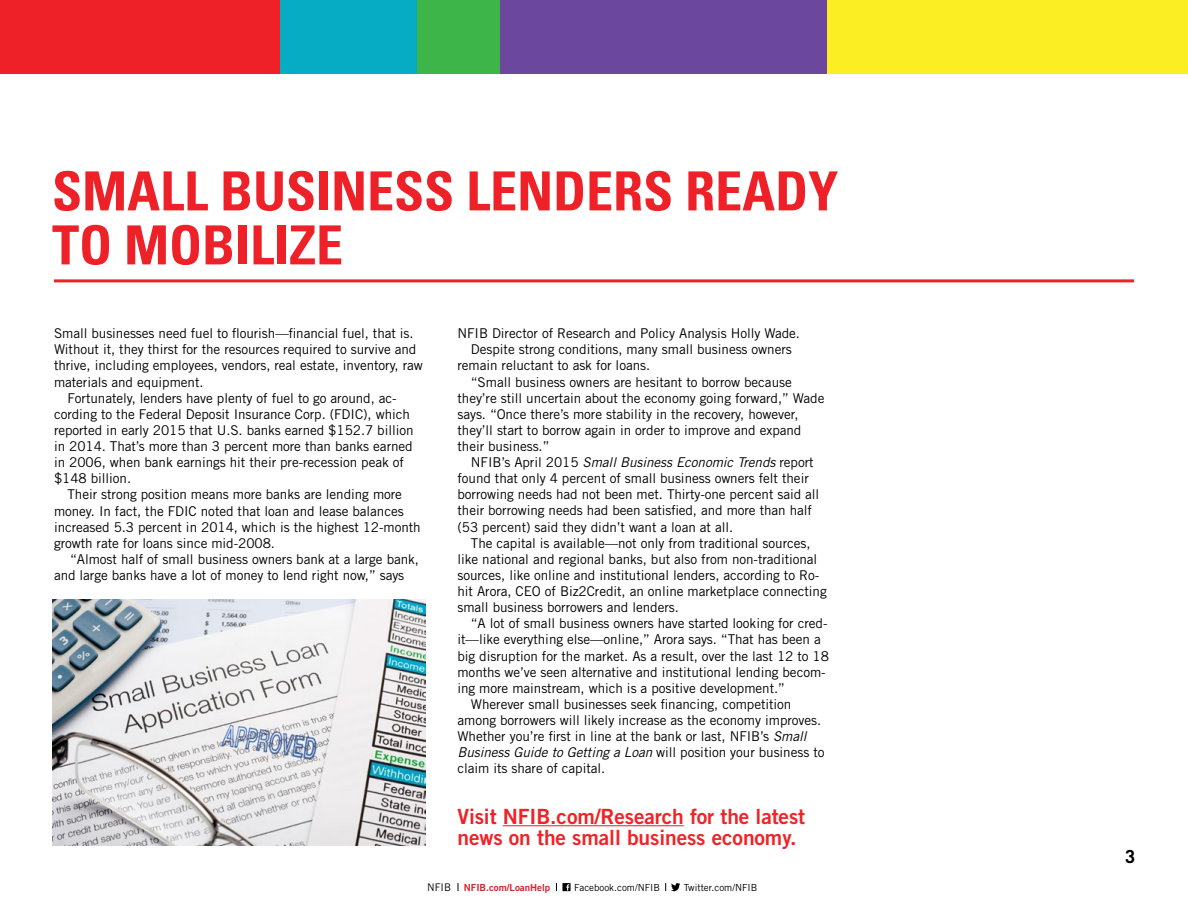
<style>
.page{position:relative;width:1188px;height:918px;background:#fff}
.page>*{position:absolute;margin:0;border:0;box-sizing:border-box;transform-origin:0 0}
.t1{font:700 condensed 54px/54px "Univers LT Std";color:#ed2127}
.t2{font:21px/21px "Trade Gothic LT Std Bd 2";letter-spacing:-.005em;color:#ee2528}
.t3{font:700 18px "Trade Gothic LT Std";color:#000}
.t4{font:13.5px "Trade Gothic LT Std";letter-spacing:-.005em;color:#000101}
.t5{font:italic 13.5px "Trade Gothic LT Std";letter-spacing:-.005em;color:#000101}
.t6{font:9.75px "Trade Gothic LT Std";color:#000}
.t7{font:9.75px "Trade Gothic LT Std Bd 2";color:#d2232a}
.s1{font-style:normal}
.s2{font-style:italic}
.s3{color:#ed2127}
.s4{font-family:"Trade Gothic LT Std";font-size:10.5px;color:#000}
</style>
<div class="page">
<div style="left:0;top:0;width:280px;height:73px;background:#ed2127"></div>
<div style="left:280px;top:0;width:137px;height:73px;background:#06abc4"></div>
<div style="left:417px;top:0;width:83px;height:73px;background:#3eb549"></div>
<div style="left:500px;top:0;width:328px;height:73px;background:#6b489d"></div>
<div style="left:828px;top:0;width:360px;height:73px;background:#fbee23"></div>
<hr style="left:54px;top:279px;width:1080px;height:3px;background:#ed2127">
<img style="left:52px;top:599px;width:374px;height:247px">
<hr style="left:503px;top:825px;width:181px;height:1px;background:#ee2528">
<svg style="left:665px;top:883px;width:15px;height:8px"></svg>
<svg style="left:562px;top:883px;width:9px;height:8px"></svg>
<svg style="left:566px;top:884px;width:3px;height:7px"></svg>
<h1 class="t1" style="left:52px;top:164px;width:788px">SMALL BUSINESS LENDERS READY<br>TO MOBILIZE</h1>
<p class="t4" style="left:457px;top:325px;width:344px">NFIB Director of Research and Policy Analysis Holly Wade.</p>
<p class="t4" style="left:471px;top:341px;width:322px">Despite strong conditions, many small business owners</p>
<p class="t4" style="left:457px;top:357px;width:194px">remain reluctant to ask for loans.</p>
<p class="t4" style="left:471px;top:374px;width:322px">“Small business owners are hesitant to borrow because</p>
<p class="t4" style="left:457px;top:390px;width:368px">they’re still uncertain about the economy going forward,” Wade</p>
<p class="t4" style="left:457px;top:406px;width:343px">says. “Once there’s more stability in the recovery, however,</p>
<p class="t4" style="left:457px;top:422px;width:345px">they’ll start to borrow again in order to improve and expand</p>
<p class="t4" style="left:457px;top:438px;width:93px">their business.”</p>
<p class="t5" style="left:471px;top:454px;width:344px"><span class="s1">NFIB’s April 2015</span> Small Business Economic Trends <span class="s1">report</span></p>
<p class="t4" style="left:457px;top:470px;width:353px">found that only 4 percent of small business owners felt their</p>
<p class="t4" style="left:457px;top:486px;width:363px">borrowing needs had not been met. Thirty-one percent said all</p>
<p class="t4" style="left:457px;top:503px;width:356px">their borrowing needs had been satisfied, and more than half</p>
<p class="t4" style="left:457px;top:519px;width:277px">(53 percent) said they didn’t want a loan at all.</p>
<p class="t4" style="left:471px;top:535px;width:341px">The capital is available—not only from traditional sources,</p>
<p class="t4" style="left:457px;top:551px;width:361px">like national and regional banks, but also from non-traditional</p>
<p class="t4" style="left:457px;top:567px;width:363px">sources, like online and institutional lenders, according to Ro-</p>
<p class="t4" style="left:457px;top:583px;width:371px">hit Arora, CEO of Biz2Credit, an online marketplace connecting</p>
<p class="t4" style="left:457px;top:599px;width:223px">small business borrowers and lenders.</p>
<p class="t4" style="left:471px;top:615px;width:358px">“A lot of small business owners have started looking for cred-</p>
<p class="t4" style="left:457px;top:631px;width:365px">it—like everything else—online,” Arora says. “That has been a</p>
<p class="t4" style="left:457px;top:648px;width:373px">big disruption for the market. As a result, over the last 12 to 18</p>
<p class="t4" style="left:457px;top:664px;width:370px">months we’ve seen alternative and institutional lending becom-</p>
<p class="t4" style="left:457px;top:680px;width:329px">ing more mainstream, which is a positive development.”</p>
<p class="t4" style="left:471px;top:696px;width:322px">Wherever small businesses seek financing, competition</p>
<p class="t4" style="left:457px;top:712px;width:365px">among borrowers will likely increase as the economy improves.</p>
<p class="t4" style="left:457px;top:728px;width:351px">Whether you’re first in line at the bank or last, NFIB’s <span class="s2">Small</span></p>
<p class="t5" style="left:457px;top:744px;width:369px">Business Guide to Getting a Loan <span class="s1">will position your business to</span></p>
<p class="t4" style="left:457px;top:760px;width:149px">claim its share of capital.</p>
<h2 class="t2" style="left:457px;top:805px;width:349px"><span class="s3">Visit</span> NFIB.com/Research for the latest news on the small business economy.</h2>
<p class="t7" style="left:427px;top:881px;width:125px"><span class="s4">NFIB</span> NFIB.com/LoanHelp</p>
<p class="t6" style="left:574px;top:881px;width:87px">Facebook.com/NFIB</p>
<p class="t6" style="left:684px;top:881px;width:75px">Twitter.com/NFIB</p>
<p class="t4" style="left:54px;top:325px;width:361px">Small businesses need fuel to flourish—financial fuel, that is.</p>
<p class="t4" style="left:54px;top:341px;width:364px">Without it, they thirst for the resources required to survive and</p>
<p class="t4" style="left:54px;top:358px;width:370px">thrive, including employees, vendors, real estate, inventory, raw</p>
<p class="t4" style="left:54px;top:374px;width:151px">materials and equipment.</p>
<p class="t4" style="left:68px;top:390px;width:331px">Fortunately, lenders have plenty of fuel to go around, ac-</p>
<p class="t4" style="left:54px;top:406px;width:357px">cording to the Federal Deposit Insurance Corp. (FDIC), which</p>
<p class="t4" style="left:54px;top:422px;width:361px">reported in early 2015 that U.S. banks earned $152.7 billion</p>
<p class="t4" style="left:54px;top:438px;width:360px">in 2014. That’s more than 3 percent more than banks earned</p>
<p class="t4" style="left:54px;top:454px;width:352px">in 2006, when bank earnings hit their pre-recession peak of</p>
<p class="t4" style="left:54px;top:470px;width:79px">$148 billion.</p>
<p class="t4" style="left:68px;top:486px;width:336px">Their strong position means more banks are lending more</p>
<p class="t4" style="left:54px;top:503px;width:351px">money. In fact, the FDIC noted that loan and lease balances</p>
<p class="t4" style="left:54px;top:519px;width:368px">increased 5.3 percent in 2014, which is the highest 12-month</p>
<p class="t4" style="left:54px;top:535px;width:223px">growth rate for loans since mid-2008.</p>
<p class="t4" style="left:70px;top:551px;width:350px">“Almost half of small business owners bank at a large bank,</p>
<p class="t4" style="left:54px;top:567px;width:352px">and large banks have a lot of money to lend right now,” says</p>
<h3 class="t3" style="left:1125px;top:846px;width:12px">3</h3>
</div>
